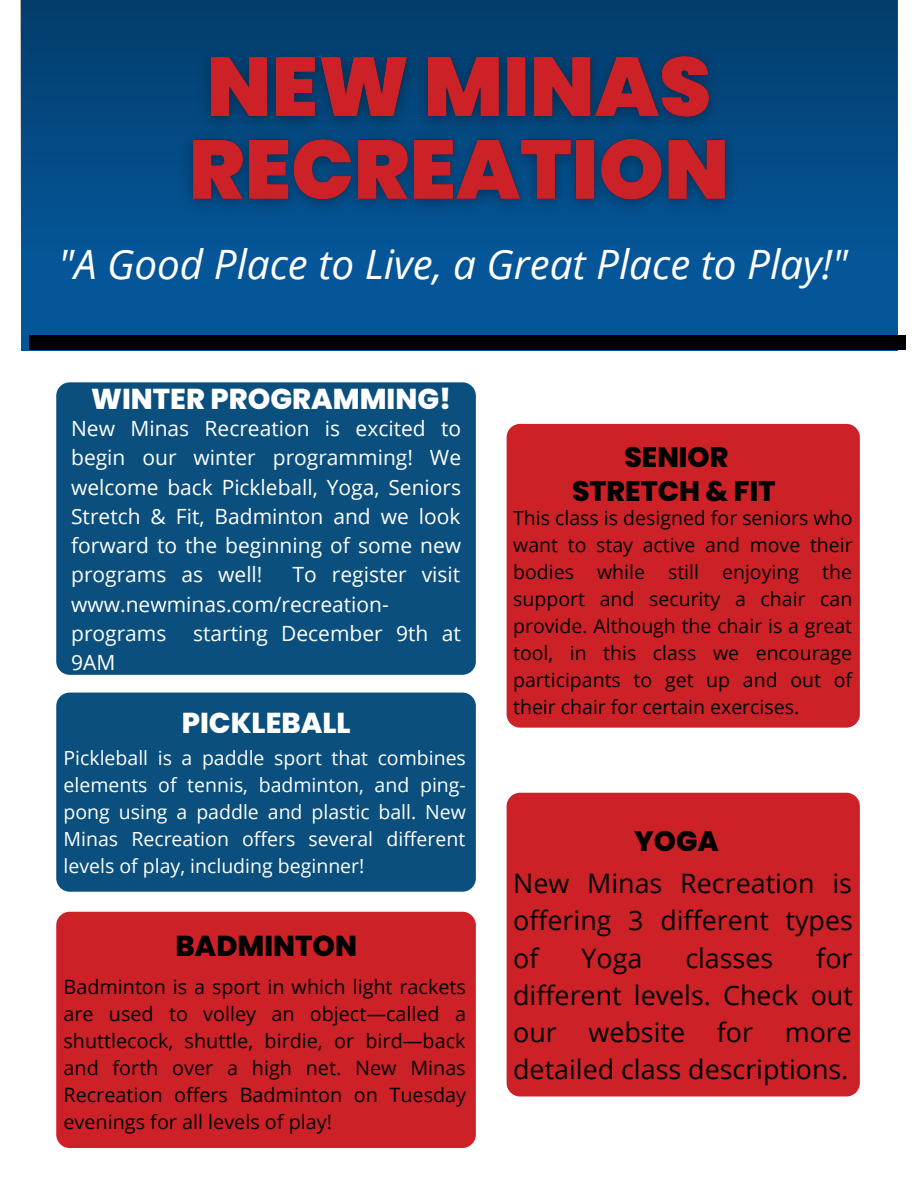
<style>
.page{position:relative;width:918px;height:1188px;background:#fff}
.page>*{position:absolute;margin:0;border:0;box-sizing:border-box;transform-origin:0 0}
.t1{font:italic 40.5px "Open Sans";color:#fff}
.t2{font:800 28.8px "Poppins";color:#fff}
.t3{font:800 28.8px "Poppins";color:#000}
.t4{font:800 28.2px/33.9px "Poppins";color:#000;text-align:center}
.t5{font:26.85px/37.2px "Open Sans";color:#000;text-align:justify}
.t6{font:21px/29.2px "Open Sans";color:#fff;text-align:justify}
.t7{font:19.8px/27px "Open Sans";color:#000;text-align:justify}
.t8{font:19.5px/27px "Open Sans";color:#000;text-align:justify}
.t9{font:19.5px/27px "Open Sans";color:#fff;text-align:justify}
</style>
<div class="page">
<div style="left:21px;top:0;width:876px;height:351px;background:#055698"></div>
<div style="left:56px;top:382px;width:420px;height:293px;background:#0a4f7d;border-radius:13px"></div>
<div style="left:56px;top:693px;width:420px;height:199px;background:#0a4f7d;border-radius:13px"></div>
<div style="left:507px;top:793px;width:353px;height:303px;background:#cd2128;border-radius:13px"></div>
<div style="left:56px;top:912px;width:420px;height:236px;background:#cd2128;border-radius:13px"></div>
<div style="left:21px;top:0;width:876px;height:251px;background:linear-gradient(to bottom,#033d6b,#045597)"></div>
<div style="left:30px;top:335px;width:876px;height:15px;background:#000"></div>
<img style="left:168px;top:10px;width:582px;height:241px">
<div style="left:507px;top:424px;width:353px;height:304px;background:#cd2128;border-radius:13px"></div>
<h1 class="t1" style="left:59px;top:236px;width:791px">"A Good Place to Live, a Great Place to Play!"</h1>
<h2 class="t2" style="left:91px;top:379px;width:362px">WINTER PROGRAMMING!</h2>
<p class="t6" style="left:71px;top:413px;width:392px">New Minas Recreation is excited to begin our winter programming! We welcome back Pickleball, Yoga, Seniors Stretch &amp; Fit, Badminton and we look forward to the beginning of some new programs as well!</p>
<p class="t6" style="left:71px;top:560px;width:391px;text-align:left;text-indent:221px">To register visit www.newminas.com/recreation&shy;programs</p>
<p class="t6" style="left:193px;top:618px;width:269px">starting December 9th at</p>
<p class="t6" style="left:71px;top:647px;width:46px">9AM</p>
<h2 class="t2" style="left:182px;top:703px;width:170px">PICKLEBALL</h2>
<p class="t9" style="left:64px;top:744px;width:404px">Pickleball is a paddle sport that combines elements of tennis, badminton, and ping&shy;pong using a paddle and plastic ball. New Minas Recreation offers several different levels of play, including beginner!</p>
<h2 class="t3" style="left:175px;top:925px;width:183px">BADMINTON</h2>
<p class="t7" style="left:64px;top:973px;width:404px">Badminton is a sport in which light rackets are used to volley an object—called a shuttlecock, shuttle, birdie, or bird—back and forth over a high net. New Minas Recreation offers Badminton on Tuesday evenings for all levels of play!</p>
<h3 class="t4" style="left:572px;top:440px;width:205px">SENIOR<br>STRETCH &amp; FIT</h3>
<p class="t8" style="left:513px;top:504px;width:341px">This class is designed for seniors who want to stay active and move their bodies while still enjoying the support and security a chair can provide. Although the chair is a great tool, in this class we encourage participants to get up and out of their chair for certain exercises.</p>
<h3 class="t4" style="left:634px;top:824px;width:86px">YOGA</h3>
<p class="t5" style="left:513px;top:864px;width:341px">New Minas Recreation is offering 3 different types of</p>
<p class="t5" style="left:513px;top:938px;width:341px;text-indent:303px">for different levels. Check out our website for more detailed class descriptions.</p>
<p class="t5" style="left:581px;top:938px;width:62px">Yoga</p>
<p class="t5" style="left:685px;top:938px;width:89px">classes</p>
</div>
